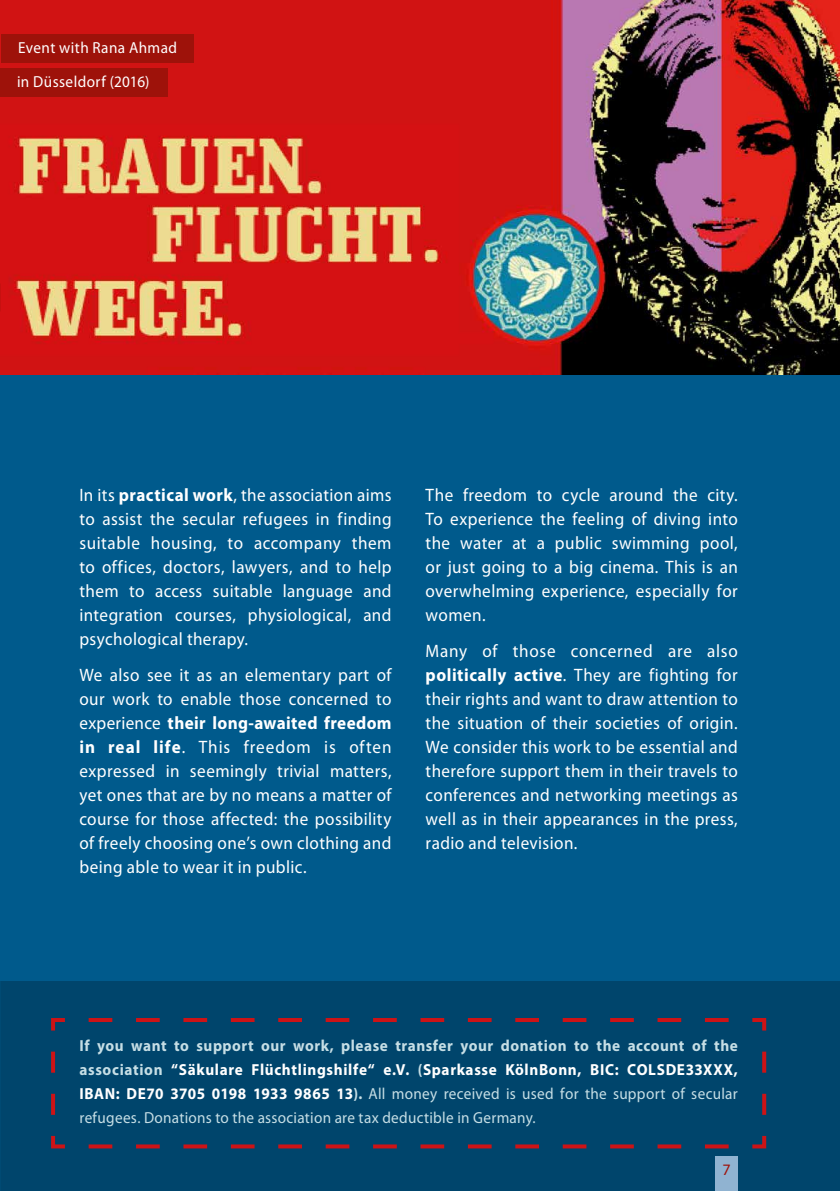
<style>
.page{position:relative;width:840px;height:1191px;background:#fff}
.page>*{position:absolute;margin:0;border:0;box-sizing:border-box;transform-origin:0 0}
.t1{font:18px/24px "Myriad Pro";letter-spacing:.025em;color:#fff;text-align:justify;scale:.95 1}
.t2{font:16px/24px "Myriad Pro";letter-spacing:.015em;color:#c6dee5;text-align:justify;scale:.95 1}
.t3{font:16px "Myriad Pro";letter-spacing:.025em;color:#fff;scale:.95 1}
.t4{font:16px "Myriad Pro";color:#9e120a}
.s1{font-weight:700}
.s2{font-weight:700;color:#fff}
</style>
<div class="page">
<div style="left:0;top:329px;width:839px;height:862px;background:#005a8c"></div>
<div style="left:0;top:981px;width:839px;height:210px;background:#00456c"></div>
<img style="left:0;top:0;width:839px;height:374px">
<div style="left:714px;top:1157px;width:23px;height:34px;background:#90b3d1"></div>
<div style="left:0;top:68px;width:167px;height:28px;background:#9e120a"></div>
<div style="left:1px;top:34px;width:193px;height:28px;background:#9e120a"></div>
<svg style="left:51px;top:1018px;width:716px;height:131px"></svg>
<p class="t3" style="left:18px;top:39px;width:169px">Event with Rana Ahmad</p>
<p class="t3" style="left:17px;top:73px;width:141px">in Düsseldorf (2016)</p>
<p class="t1" style="left:79px;top:483px;width:330px">In its <span class="s1">practical work</span>, the association aims to assist the secular refugees in finding suitable housing, to accompany them to offices, doctors, lawyers, and to help them to access suitable language and integration courses, physiological, and psychological therapy.</p>
<p class="t1" style="left:79px;top:663px;width:330px">We also see it as an elementary part of our work to enable those concerned to experience <span class="s1">their long-awaited freedom in real life</span>. This freedom is often expressed in seemingly trivial matters, yet ones that are by no means a matter of course for those affected: the possibility of freely choosing one’s own clothing and being able to wear it in public.</p>
<p class="t1" style="left:425px;top:483px;width:330px">The freedom to cycle around the city.<br>To experience the feeling of diving into the water at a public swimming pool, or just going to a big cinema. This is an overwhelming experience, especially for women.</p>
<p class="t1" style="left:425px;top:639px;width:330px">Many of those concerned are also <span class="s1">politically active</span>. They are fighting for their rights and want to draw attention to the situation of their societies of origin.<br>We consider this work to be essential and therefore support them in their travels to conferences and networking meetings as well as in their appearances in the press, radio and television.</p>
<p class="t2" style="left:79px;top:1033px;width:694px"><span class="s1">If you want to support our work, please transfer your donation to the account of the association</span> <span class="s2">“Säkulare Flüchtlingshilfe“ e.V.</span> <span class="s1">(</span><span class="s2">Sparkasse KölnBonn, BIC: COLSDE33XXX, IBAN: DE70 3705 0198 1933 9865 13</span><span class="s1">).</span> All money received is used for the support of secular refugees. Donations to the association are tax deductible in Germany.</p>
<p class="t4" style="left:722px;top:1160px;width:10px">7</p>
</div>
